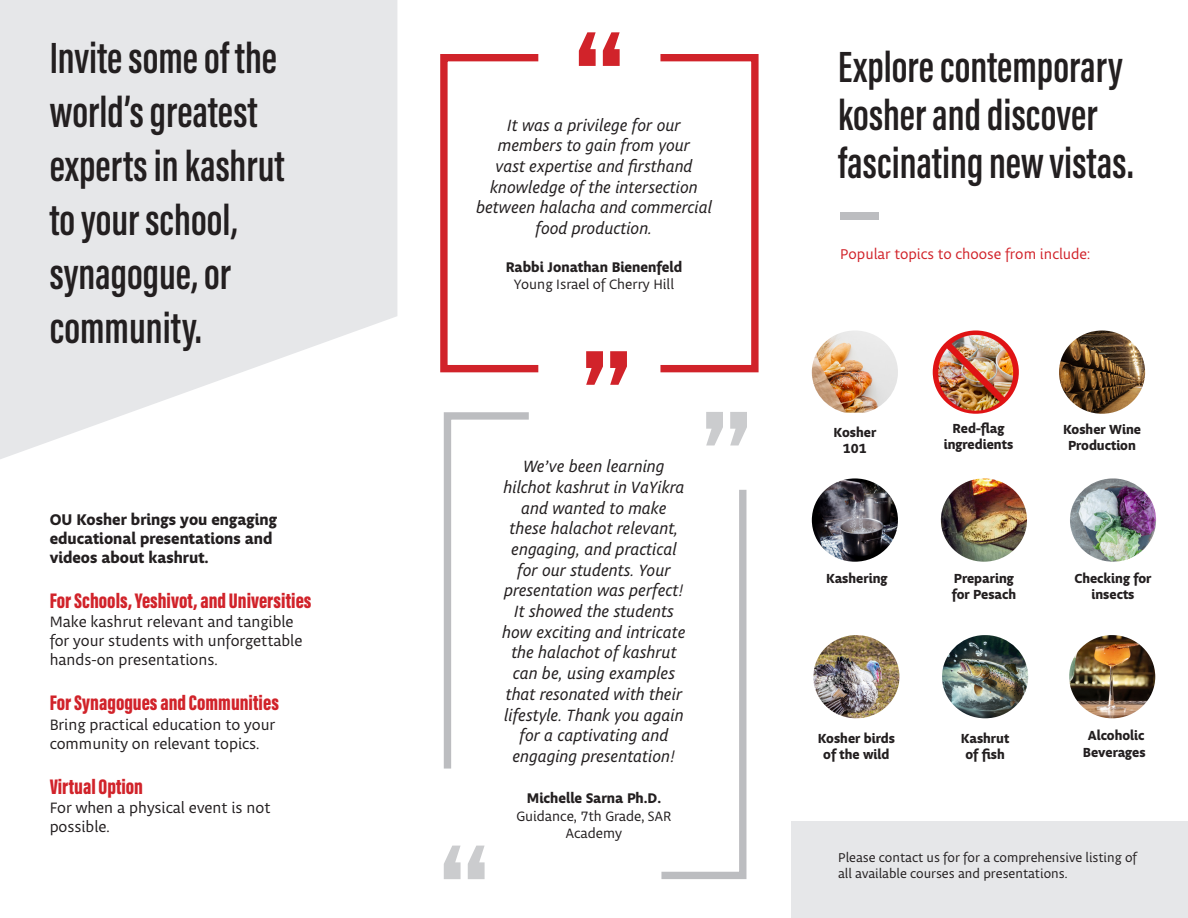
<style>
.page{position:relative;width:1188px;height:918px;background:#fff}
.page>*{position:absolute;margin:0;border:0;box-sizing:border-box;transform-origin:0 0}
.t1{font:150px "Bebas Kai";color:#d1232a}
.t2{font:150px "Bebas Kai";color:#cbccce}
.t3{font:600 45px/54px "Acumin Pro Extra Cond";color:#231f20}
.t4{font:900 21.75px "Acumin Pro Extra Cond";color:#d1232a}
.t5{font:italic 17.25px/20.7px "Obliqua Sans";color:#231f20;text-align:center}
.t6{font:15.9px/19px "Obliqua Sans";color:#231f20}
.t7{font:700 15.9px/19px "Obliqua Sans";color:#231f20}
.t8{font:15px "Obliqua Sans";color:#d1232a}
.t9{font:14.4px/17.2px "Obliqua Sans";color:#231f20;text-align:center}
.t10{font:700 14.4px "Obliqua Sans";color:#231f20}
.t11{font:700 13.5px/16.2px "Obliqua Sans";color:#231f20;text-align:center}
.t12{font:13.5px/16.2px "Obliqua Sans";color:#231f20}
</style>
<div class="page">
<div style="left:792px;top:822px;width:396px;height:96px;background:#e6e7e9"></div>
<svg style="left:0;top:0;width:397px;height:459px;fill:#e6e7e9"></svg>
<svg style="left:440px;top:54px;width:319px;height:319px"></svg>
<svg style="left:443px;top:412px;width:86px;height:357px"></svg>
<svg style="left:661px;top:489px;width:86px;height:390px"></svg>
<img style="left:1070px;top:478px;width:86px;height:84px">
<img style="left:941px;top:478px;width:86px;height:84px">
<img style="left:812px;top:478px;width:86px;height:84px">
<div style="left:840px;top:212px;width:39px;height:8px;background:#bcbdc0"></div>
<img style="left:942px;top:635px;width:86px;height:83px">
<img style="left:813px;top:635px;width:86px;height:83px">
<img style="left:1069px;top:635px;width:86px;height:83px">
<img style="left:933px;top:331px;width:86px;height:83px">
<img style="left:812px;top:331px;width:86px;height:82px">
<img style="left:1059px;top:331px;width:86px;height:83px">
<p class="t1" style="left:572px;top:5px;width:57px">“</p>
<p class="t3" style="left:50px;top:30px;width:236px">Invite some of the world’s greatest experts in kashrut to your school, synagogue, or community.</p>
<p class="t3" style="left:838px;top:39px;width:286px">Explore contemporary</p>
<p class="t3" style="left:838px;top:90px;width:297px;line-height:48px">kosher and discover fascinating new vistas.</p>
<p class="t5" style="left:476px;top:116px;width:237px">It was a privilege for our members to gain from your<br>vast expertise and firsthand knowledge of the intersection between halacha and commercial food production.</p>
<p class="t10" style="left:506px;top:259px;width:178px">Rabbi Jonathan Bienenfeld</p>
<p class="t9" style="left:514px;top:277px;width:162px">Young Israel of Cherry Hill</p>
<p class="t8" style="left:840px;top:246px;width:252px">Popular topics to choose from include:</p>
<p class="t1" style="left:634px;top:412px;width:57px;rotate:-180deg">“</p>
<p class="t7" style="left:50px;top:511px;width:229px">OU Kosher brings you engaging educational presentations and videos about kashrut.</p>
<p class="t4" style="left:50px;top:587px;width:263px">For Schools, Yeshivot, and Universities</p>
<p class="t6" style="left:50px;top:613px;width:254px">Make kashrut relevant and tangible for your students with unforgettable hands-on presentations.</p>
<p class="t4" style="left:50px;top:690px;width:231px">For Synagogues and Communities</p>
<p class="t6" style="left:50px;top:715px;width:227px">Bring practical education to your community on relevant topics.</p>
<p class="t4" style="left:50px;top:773px;width:95px">Virtual Option</p>
<p class="t6" style="left:50px;top:799px;width:222px">For when a physical event is not possible.</p>
<p class="t2" style="left:436px;top:818px;width:57px">“</p>
<p class="t5" style="left:502px;top:457px;width:185px">We’ve been learning hilchot kashrut in VaYikra and wanted to make these halachot relevant, engaging, and practical for our students. Your presentation was perfect!<br>It showed the students how exciting and intricate the halachot of kashrut can be, using examples that resonated with their lifestyle. Thank you again for a captivating and engaging presentation!</p>
<p class="t10" style="left:527px;top:790px;width:136px">Michelle Sarna Ph.D.</p>
<p class="t9" style="left:516px;top:808px;width:157px">Guidance, 7th Grade, SAR<br>Academy</p>
<p class="t2" style="left:754px;top:473px;width:57px;rotate:-180deg">“</p>
<p class="t11" style="left:944px;top:421px;width:71px">Red-flag ingredients</p>
<p class="t11" style="left:834px;top:425px;width:44px">Kosher<br>101</p>
<p class="t11" style="left:1063px;top:422px;width:80px">Kosher Wine<br>Production</p>
<p class="t11" style="left:826px;top:571px;width:63px">Kashering</p>
<p class="t11" style="left:952px;top:571px;width:66px;text-align:left">Preparing for Pesach</p>
<p class="t11" style="left:1074px;top:571px;width:79px">Checking for insects</p>
<p class="t11" style="left:818px;top:731px;width:79px">Kosher birds of the wild</p>
<p class="t11" style="left:1083px;top:729px;width:64px">Alcoholic<br>Beverages</p>
<p class="t11" style="left:961px;top:731px;width:50px">Kashrut of fish</p>
<p class="t12" style="left:838px;top:850px;width:300px">Please contact us for for a comprehensive listing of all available courses and presentations.</p>
</div>
